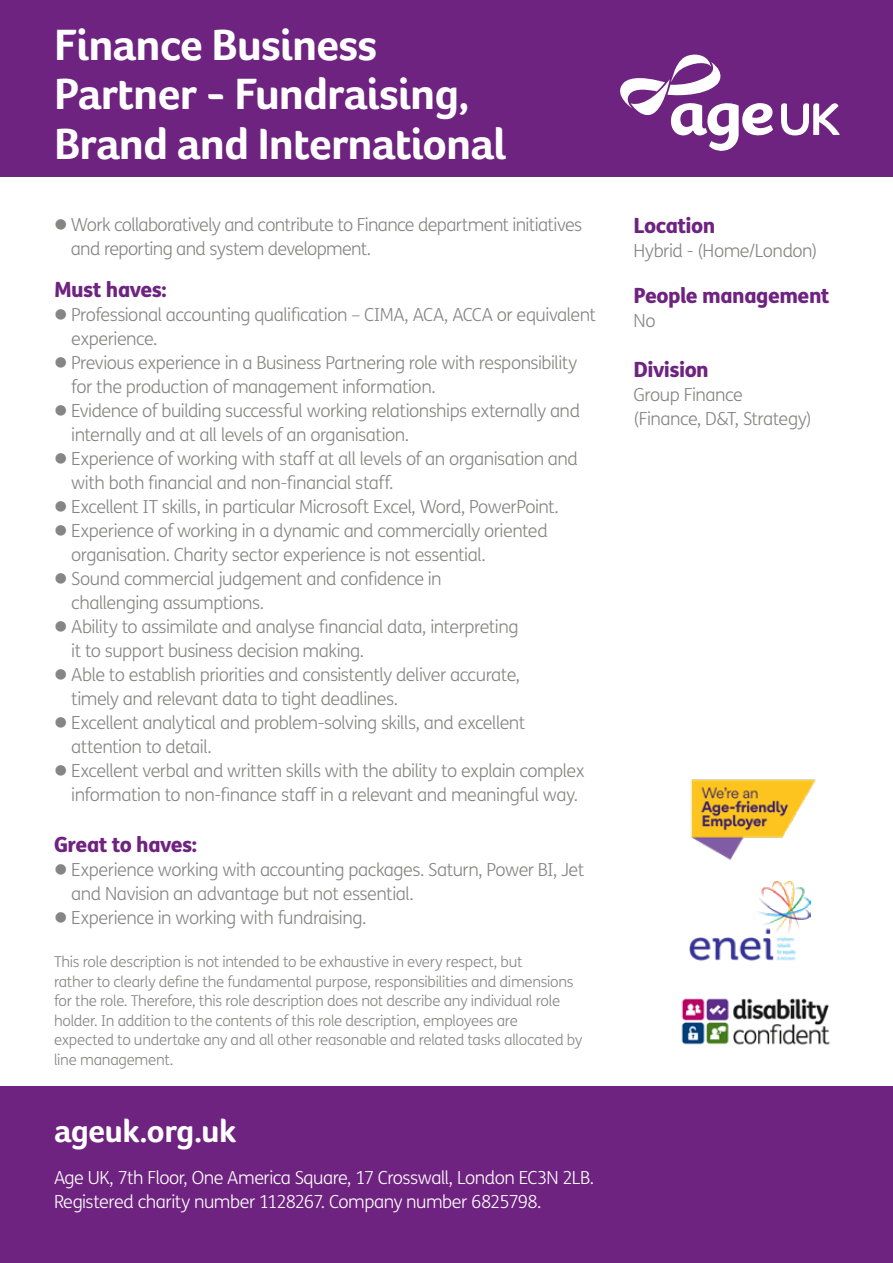
<style>
.page{position:relative;width:893px;height:1263px;background:#fff}
.page>*{position:absolute;margin:0;border:0;box-sizing:border-box;transform-origin:0 0}
.t1{font:700 45px/49.5px "Foco Age UK";letter-spacing:-.02em;color:#fff}
.t2{font:700 33px "Foco Age UK";letter-spacing:-.02em;color:#fff}
.t3{font:800 21px "FS Me";letter-spacing:-.025em;color:#6f2380}
.t4{font:300 18px/24px "FS Me";letter-spacing:-.03em;color:#858584}
.t5{font:300 18px/24px "FS Me";letter-spacing:-.03em;color:#fff}
.t6{font:300 15px/19.5px "FS Me";letter-spacing:-.02em;color:#858584}
</style>
<div class="page">
<div style="left:0;top:0;width:893px;height:177px;background:#6f2380"></div>
<svg style="left:620px;top:54px;width:220px;height:97px"></svg>
<div style="left:0;top:1086px;width:893px;height:177px;background:#6f2380"></div>
<img style="left:681px;top:998px;width:149px;height:47px">
<img style="left:689px;top:881px;width:122px;height:81px">
<img style="left:691px;top:779px;width:125px;height:82px">
<h1 class="t1" style="left:54px;top:19px;width:454px">Finance Business<br>Partner - Fundraising,<br>Brand and International</h1>
<p class="t4" style="left:71px;top:212px;width:513px;text-indent:-17px">● Work collaboratively and contribute to Finance department initiatives and reporting and system development.</p>
<p class="t3" style="left:54px;top:273px;width:114px">Must haves:</p>
<p class="t4" style="left:71px;top:302px;width:526px;text-indent:-17px">● Professional accounting qualification – CIMA, ACA, ACCA or equivalent experience.</p>
<p class="t4" style="left:71px;top:350px;width:508px;text-indent:-17px">● Previous experience in a Business Partnering role with responsibility for the production of management information.</p>
<p class="t4" style="left:71px;top:398px;width:510px;text-indent:-17px">● Evidence of building successful working relationships externally and internally and at all levels of an organisation.</p>
<p class="t4" style="left:71px;top:446px;width:508px;text-indent:-17px">● Experience of working with staff at all levels of an organisation and with both financial and non-financial staff.</p>
<p class="t4" style="left:54px;top:494px;width:506px">● Excellent IT skills, in particular Microsoft Excel, Word, PowerPoint.</p>
<p class="t4" style="left:71px;top:518px;width:478px;text-indent:-17px">● Experience of working in a dynamic and commercially oriented organisation. Charity sector experience is not essential.</p>
<p class="t4" style="left:71px;top:566px;width:372px;text-indent:-17px">● Sound commercial judgement and confidence in challenging assumptions.</p>
<p class="t4" style="left:71px;top:614px;width:449px;text-indent:-17px">● Ability to assimilate and analyse financial data, interpreting it to support business decision making.</p>
<p class="t4" style="left:71px;top:662px;width:450px;text-indent:-17px">● Able to establish priorities and consistently deliver accurate, timely and relevant data to tight deadlines.</p>
<p class="t4" style="left:71px;top:710px;width:455px;text-indent:-17px">● Excellent analytical and problem-solving skills, and excellent attention to detail.</p>
<p class="t4" style="left:54px;top:758px;width:532px;text-align:center">● Excellent verbal and written skills with the ability to explain complex information to non-finance staff in a relevant and meaningful way.</p>
<p class="t3" style="left:54px;top:828px;width:145px">Great to haves:</p>
<p class="t4" style="left:71px;top:857px;width:515px;text-indent:-17px">● Experience working with accounting packages. Saturn, Power BI, Jet and Navision an advantage but not essential.</p>
<p class="t4" style="left:54px;top:905px;width:314px">● Experience in working with fundraising.</p>
<p class="t6" style="left:54px;top:952px;width:530px">This role description is not intended to be exhaustive in every respect, but<br>rather to clearly define the fundamental purpose, responsibilities and dimensions for the role. Therefore, this role description does not describe any individual role holder. In addition to the contents of this role description, employees are<br>expected to undertake any and all other reasonable and related tasks allocated by line management.</p>
<h2 class="t2" style="left:54px;top:1111px;width:184px">ageuk.org.uk</h2>
<p class="t5" style="left:54px;top:1165px;width:542px">Age UK, 7th Floor, One America Square, 17 Crosswall, London EC3N 2LB.<br>Registered charity number 1128267. Company number 6825798.</p>
<p class="t3" style="left:634px;top:208px;width:83px">Location</p>
<p class="t4" style="left:634px;top:238px;width:185px">Hybrid - (Home/London)</p>
<p class="t3" style="left:634px;top:279px;width:198px">People management</p>
<p class="t4" style="left:634px;top:308px;width:23px">No</p>
<p class="t3" style="left:634px;top:352px;width:77px">Division</p>
<p class="t4" style="left:634px;top:382px;width:180px">Group Finance (Finance, D&amp;T, Strategy)</p>
</div>
